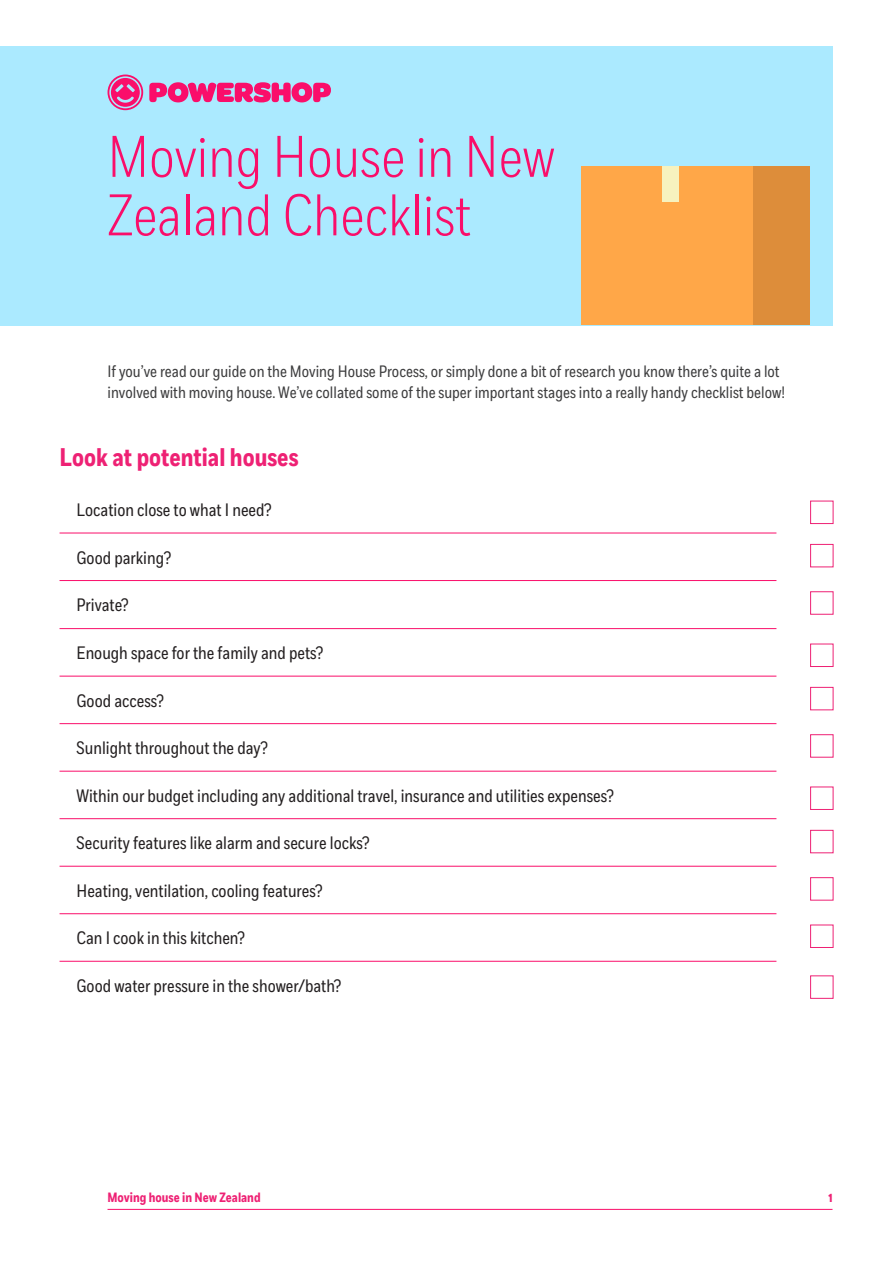
<style>
.page{position:relative;width:893px;height:1263px;background:#fff}
.page>*{position:absolute;margin:0;border:0;box-sizing:border-box;transform-origin:0 0}
.t1{font:300 58.5px/58.5px "Fort Cond";color:#fa0e6a}
.Paragraph_Style_2{font:700 25.5px "Fort Cond";color:#ee2174}
.Paragraph_Style_3{font:18px "Fort Cond";color:#231f20}
.Intro_paragraph{font:16.5px/21px "Fort Cond";color:#3e3e3f}
.Paragraph_Style_2-2{font:700 13.5px "Fort Cond";color:#ee2174}
</style>
<div class="page">
<div style="left:0;top:46px;width:832px;height:279px;background:#abeaff"></div>
<svg style="left:149px;top:82px;width:182px;height:20px"></svg>
<svg style="left:108px;top:75px;width:35px;height:35px"></svg>
<hr style="left:60px;top:533px;width:716px;height:1px;background:#fa0e6a">
<hr style="left:60px;top:580px;width:716px;height:1px;background:#fa0e6a">
<hr style="left:60px;top:628px;width:716px;height:1px;background:#fa0e6a">
<hr style="left:60px;top:676px;width:716px;height:1px;background:#fa0e6a">
<hr style="left:60px;top:723px;width:716px;height:1px;background:#fa0e6a">
<hr style="left:60px;top:771px;width:716px;height:1px;background:#fa0e6a">
<hr style="left:60px;top:818px;width:716px;height:1px;background:#fa0e6a">
<hr style="left:60px;top:866px;width:716px;height:1px;background:#fa0e6a">
<hr style="left:60px;top:913px;width:716px;height:1px;background:#fa0e6a">
<hr style="left:60px;top:961px;width:716px;height:1px;background:#fa0e6a">
<hr style="left:108px;top:1209px;width:724px;height:1px;background:#fa0e6a">
<div style="left:810px;top:501px;width:23px;height:23px;background:#fff;border:1px solid #ee2174"></div>
<div style="left:810px;top:544px;width:23px;height:23px;background:#fff;border:1px solid #ee2174"></div>
<div style="left:810px;top:591px;width:23px;height:24px;background:#fff;border:1px solid #ee2174"></div>
<div style="left:810px;top:644px;width:23px;height:23px;background:#fff;border:1px solid #ee2174"></div>
<div style="left:810px;top:687px;width:23px;height:23px;background:#fff;border:1px solid #ee2174"></div>
<div style="left:810px;top:734px;width:23px;height:23px;background:#fff;border:1px solid #ee2174"></div>
<div style="left:810px;top:786px;width:23px;height:24px;background:#fff;border:1px solid #ee2174"></div>
<div style="left:810px;top:830px;width:23px;height:23px;background:#fff;border:1px solid #ee2174"></div>
<div style="left:810px;top:877px;width:23px;height:23px;background:#fff;border:1px solid #ee2174"></div>
<div style="left:810px;top:925px;width:23px;height:23px;background:#fff;border:1px solid #ee2174"></div>
<div style="left:810px;top:975px;width:23px;height:24px;background:#fff;border:1px solid #ee2174"></div>
<div style="left:581px;top:167px;width:172px;height:158px;background:#ffa748"></div>
<div style="left:753px;top:167px;width:56px;height:158px;background:#dd8d3a"></div>
<div style="left:663px;top:167px;width:16px;height:35px;background:#f7f2be"></div>
<p class="t1" style="left:108px;top:128px;width:449px">Moving House in New<br>Zealand Checklist</p>
<p class="Intro_paragraph" style="left:108px;top:361px;width:679px">If you’ve read our guide on the Moving House Process, or simply done a bit of research you know there’s quite a lot involved with moving house. We’ve collated some of the super important stages into a really handy checklist below!</p>
<p class="Paragraph_Style_2" style="left:60px;top:442px;width:241px">Look at potential houses</p>
<p class="Paragraph_Style_3" style="left:77px;top:499px;width:197px">Location close to what I need?</p>
<p class="Paragraph_Style_3" style="left:77px;top:546px;width:96px">Good parking?</p>
<p class="Paragraph_Style_3" style="left:77px;top:594px;width:54px">Private?</p>
<p class="Paragraph_Style_3" style="left:77px;top:642px;width:248px">Enough space for the family and pets?</p>
<p class="Paragraph_Style_3" style="left:77px;top:690px;width:89px">Good access?</p>
<p class="Paragraph_Style_3" style="left:77px;top:737px;width:193px">Sunlight throughout the day?</p>
<p class="Paragraph_Style_3" style="left:77px;top:785px;width:539px">Within our budget including any additional travel, insurance and utilities expenses?</p>
<p class="Paragraph_Style_3" style="left:77px;top:832px;width:294px">Security features like alarm and secure locks?</p>
<p class="Paragraph_Style_3" style="left:77px;top:880px;width:247px">Heating, ventilation, cooling features?</p>
<p class="Paragraph_Style_3" style="left:77px;top:927px;width:170px">Can I cook in this kitchen?</p>
<p class="Paragraph_Style_3" style="left:77px;top:975px;width:266px">Good water pressure in the shower/bath?</p>
<p class="Paragraph_Style_2-2" style="left:108px;top:1189px;width:155px">Moving house in New Zealand</p>
<p class="Paragraph_Style_2-2" style="left:828px;top:1189px;width:6px">1</p>
</div>
